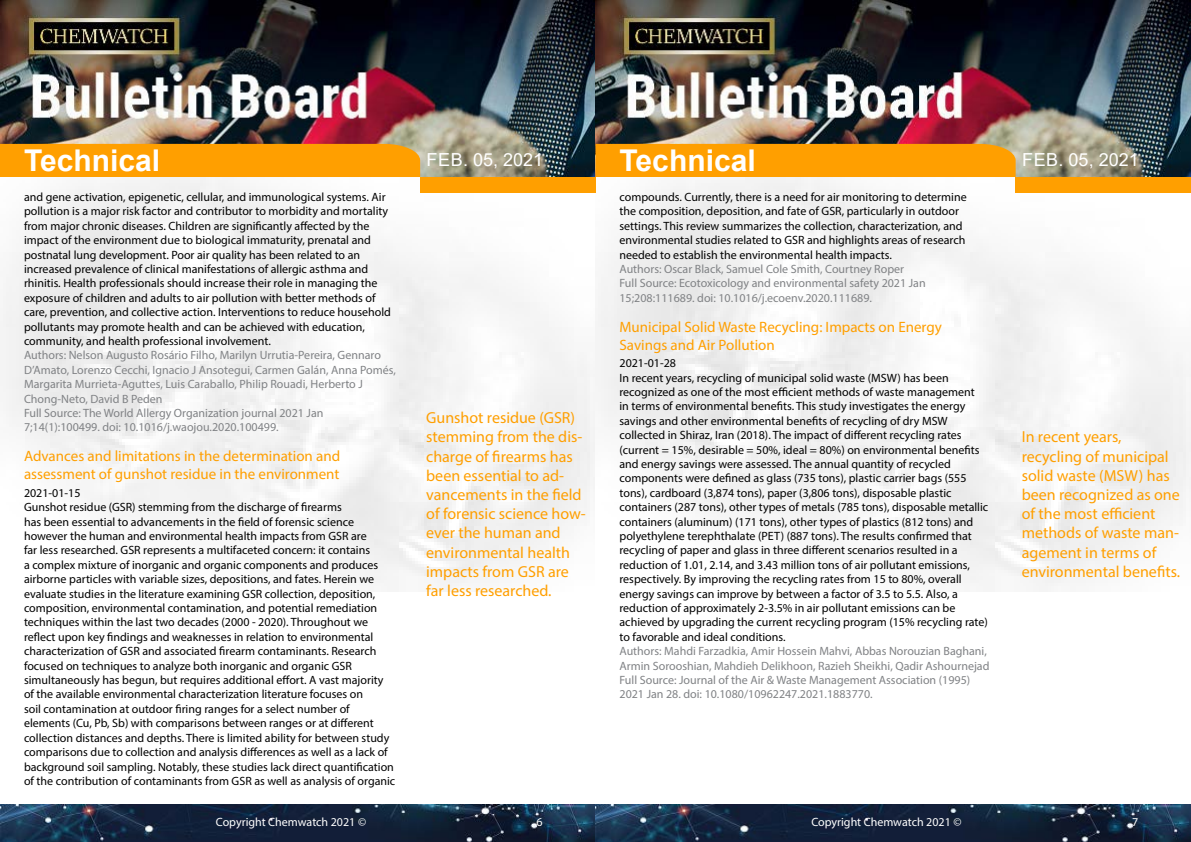
<style>
.page{position:relative;width:1191px;height:842px;background:#fff}
.page>*{position:absolute;margin:0;border:0;box-sizing:border-box;transform-origin:0 0}
.t1{font:700 30px "Arial";color:#fff}
.t2{font:18px "Arial";color:#fff}
.t3{font:16px/19.2px "Myriad Pro";color:#ff9f00}
.t4{font:15px/18px "Myriad Pro";color:#ff9f00}
.t5{font:12px/14.4px "Myriad Pro";color:#000}
.t6{font:12px/14.4px "Myriad Pro";color:#808285}
.t7{font:12px "Myriad Pro";color:#fff}
</style>
<div class="page">
<img style="left:0;top:0;width:1191px;height:592px">
<div style="left:420px;top:177px;width:175px;height:15px;background:#ff9f00"></div>
<div style="left:1015px;top:177px;width:176px;height:15px;background:#ff9f00"></div>
<div style="left:0;top:144px;width:420px;height:33px;background:#ff9f00"></div>
<div style="left:595px;top:144px;width:420px;height:33px;background:#ff9f00"></div>
<img style="left:0;top:804px;width:1191px;height:38px">
<h1 class="t1" style="left:24px;top:139px;width:138px">Technical</h1>
<h1 class="t1" style="left:619px;top:139px;width:138px">Technical</h1>
<p class="t5" style="left:24px;top:190px;width:368px">and gene activation, epigenetic, cellular, and immunological systems. Air pollution is a major risk factor and contributor to morbidity and mortality from major chronic diseases. Children are significantly affected by the impact of the environment due to biological immaturity, prenatal and postnatal lung development. Poor air quality has been related to an increased prevalence of clinical manifestations of allergic asthma and rhinitis. Health professionals should increase their role in managing the exposure of children and adults to air pollution with better methods of care, prevention, and collective action. Interventions to reduce household pollutants may promote health and can be achieved with education, community, and health professional involvement.</p>
<p class="t6" style="left:24px;top:348px;width:373px">Authors: Nelson Augusto Rosário Filho, Marilyn Urrutia-Pereira, Gennaro D’Amato, Lorenzo Cecchi, Ignacio J Ansotegui, Carmen Galán, Anna Pomés, Margarita Murrieta-Aguttes, Luis Caraballo, Philip Rouadi, Herberto J Chong-Neto, David B Peden<br>Full Source: The World Allergy Organization journal 2021 Jan 7;14(1):100499. doi: 10.1016/j.waojou.2020.100499.</p>
<p class="t4" style="left:24px;top:447px;width:318px">Advances and limitations in the determination and assessment of gunshot residue in the environment</p>
<p class="t5" style="left:24px;top:485px;width:373px">2021-01-15<br>Gunshot residue (GSR) stemming from the discharge of firearms<br>has been essential to advancements in the field of forensic science however the human and environmental health impacts from GSR are<br>far less researched. GSR represents a multifaceted concern: it contains<br>a complex mixture of inorganic and organic components and produces airborne particles with variable sizes, depositions, and fates. Herein we evaluate studies in the literature examining GSR collection, deposition, composition, environmental contamination, and potential remediation techniques within the last two decades (2000 - 2020). Throughout we reflect upon key findings and weaknesses in relation to environmental characterization of GSR and associated firearm contaminants. Research focused on techniques to analyze both inorganic and organic GSR simultaneously has begun, but requires additional effort. A vast majority of the available environmental characterization literature focuses on<br>soil contamination at outdoor firing ranges for a select number of elements (Cu, Pb, Sb) with comparisons between ranges or at different collection distances and depths. There is limited ability for between study comparisons due to collection and analysis differences as well as a lack of background soil sampling. Notably, these studies lack direct quantification of the contribution of contaminants from GSR as well as analysis of organic</p>
<h2 class="t2" style="left:426px;top:148px;width:118px">Feb. 05, 2021</h2>
<h2 class="t2" style="left:1022px;top:148px;width:118px">Feb. 05, 2021</h2>
<p class="t5" style="left:619px;top:190px;width:349px">compounds. Currently, there is a need for air monitoring to determine the composition, deposition, and fate of GSR, particularly in outdoor settings. This review summarizes the collection, characterization, and environmental studies related to GSR and highlights areas of research needed to establish the environmental health impacts.</p>
<p class="t6" style="left:619px;top:262px;width:308px">Authors: Oscar Black, Samuel Cole Smith, Courtney Roper<br>Full Source: Ecotoxicology and environmental safety 2021 Jan<br>15;208:111689. doi: 10.1016/j.ecoenv.2020.111689.</p>
<p class="t4" style="left:619px;top:318px;width:324px">Municipal Solid Waste Recycling: Impacts on Energy<br>Savings and Air Pollution</p>
<p class="t5" style="left:619px;top:356px;width:370px">2021-01-28<br>In recent years, recycling of municipal solid waste (MSW) has been recognized as one of the most efficient methods of waste management<br>in terms of environmental benefits. This study investigates the energy savings and other environmental benefits of recycling of dry MSW collected in Shiraz, Iran (2018). The impact of different recycling rates (current = 15%, desirable = 50%, ideal = 80%) on environmental benefits and energy savings were assessed. The annual quantity of recycled components were defined as glass (735 tons), plastic carrier bags (555 tons), cardboard (3,874 tons), paper (3,806 tons), disposable plastic containers (287 tons), other types of metals (785 tons), disposable metallic containers (aluminum) (171 tons), other types of plastics (812 tons) and polyethylene terephthalate (PET) (887 tons). The results confirmed that recycling of paper and glass in three different scenarios resulted in a reduction of 1.01, 2.14, and 3.43 million tons of air pollutant emissions, respectively. By improving the recycling rates from 15 to 80%, overall energy savings can improve by between a factor of 3.5 to 5.5. Also, a reduction of approximately 2-3.5% in air pollutant emissions can be achieved by upgrading the current recycling program (15% recycling rate) to favorable and ideal conditions.</p>
<p class="t6" style="left:619px;top:644px;width:371px">Authors: Mahdi Farzadkia, Amir Hossein Mahvi, Abbas Norouzian Baghani, Armin Sorooshian, Mahdieh Delikhoon, Razieh Sheikhi, Qadir Ashournejad Full Source: Journal of the Air &amp; Waste Management Association (1995)<br>2021 Jan 28. doi: 10.1080/10962247.2021.1883770.</p>
<h3 class="t3" style="left:426px;top:408px;width:161px">Gunshot residue (GSR) stemming from the dis&shy;charge of firearms has been essential to ad&shy;vancements in the field of forensic science how&shy;ever the human and environmental health impacts from GSR are far less researched.</h3>
<h3 class="t3" style="left:1021px;top:427px;width:160px">In recent years, recycling of municipal solid waste (MSW) has been recognized as one of the most efficient methods of waste man&shy;agement in terms of environmental benefits.</h3>
<p class="t7" style="left:216px;top:815px;width:152px">Copyright Chemwatch 2021 ©</p>
<p class="t7" style="left:536px;top:815px;width:8px">6</p>
<p class="t7" style="left:811px;top:815px;width:152px">Copyright Chemwatch 2021 ©</p>
<p class="t7" style="left:1132px;top:815px;width:8px">7</p>
</div>
